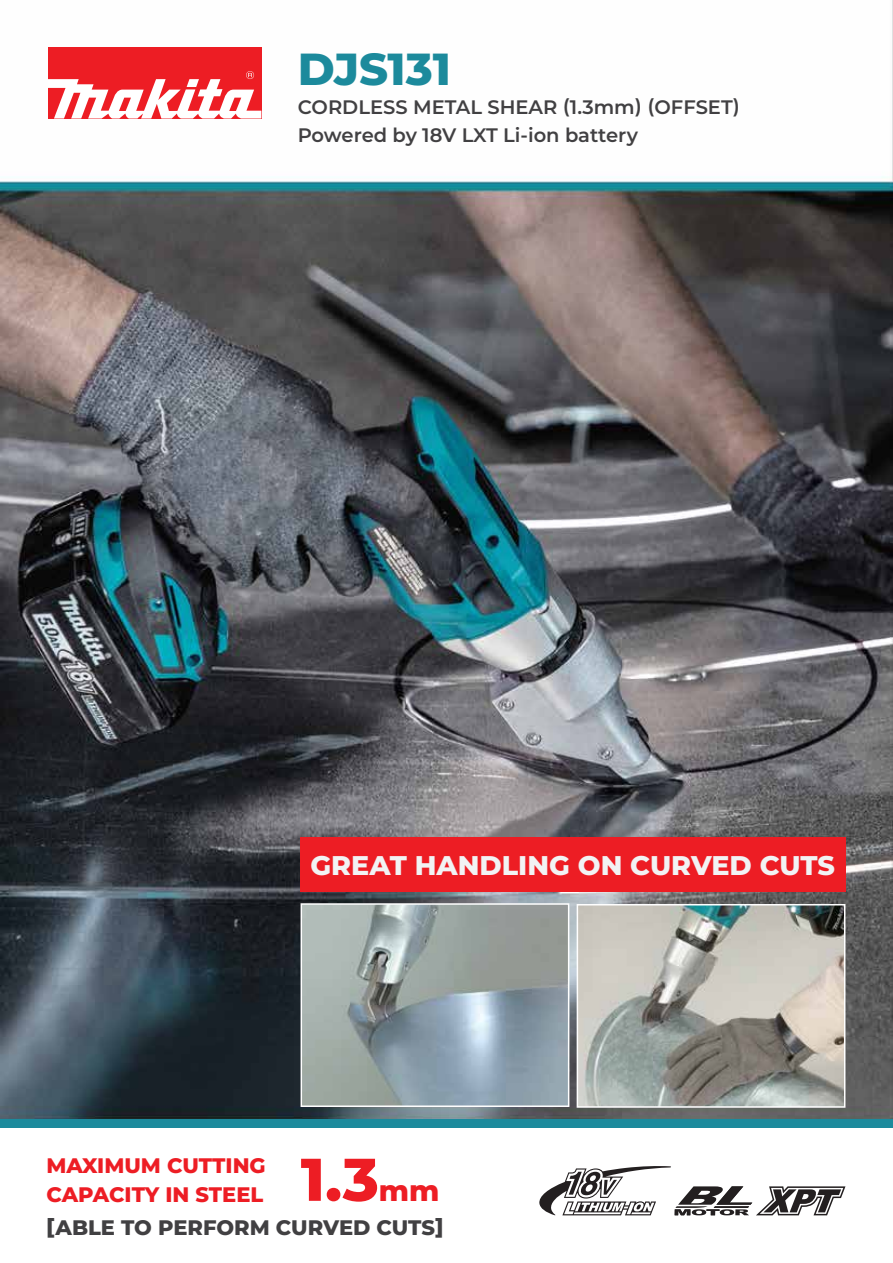
<style>
.page{position:relative;width:893px;height:1263px;background:#fff}
.page>*{position:absolute;margin:0;border:0;box-sizing:border-box;transform-origin:0 0}
.t1{font:800 60.15px "Montserrat";color:#ed1d24}
.t2{font:800 44.85px "Montserrat";color:#1c8a9c}
.t3{font:800 27px "Montserrat";color:#f2f3f4}
.t4{font:800 21px/28.5px "Montserrat";color:#ed1d24}
.t5{font:800 21px "Montserrat";color:#414042}
.t6{font:600 19.5px/28.5px "Montserrat";color:#414042}
.s1{font-size:28.95px}
</style>
<div class="page">
<img style="left:0;top:0;width:893px;height:1119px">
<div style="left:48px;top:47px;width:213px;height:72px;background:#ed1d24"></div>
<svg style="left:48px;top:71px;width:213px;height:48px"></svg>
<div style="left:0;top:1119px;width:893px;height:9px;background:#1c8a9c"></div>
<svg style="left:539px;top:1166px;width:306px;height:49px"></svg>
<div style="left:300px;top:838px;width:545px;height:54px;background:#ed1d24"></div>
<img style="left:304px;top:906px;width:262px;height:198px">
<div style="left:301px;top:903px;width:268px;height:204px;border:2px solid #fff"></div>
<img style="left:580px;top:907px;width:262px;height:198px">
<div style="left:577px;top:904px;width:268px;height:204px;border:2px solid #fff"></div>
<h2 class="t2" style="left:298px;top:36px;width:155px">DJS131</h2>
<p class="t6" style="left:298px;top:92px;width:444px">CORDLESS METAL SHEAR (1.3mm) (OFFSET)<br>Powered by 18V LXT Li-ion battery</p>
<h3 class="t3" style="left:311px;top:845px;width:526px">GREAT HANDLING ON CURVED CUTS</h3>
<p class="t4" style="left:47px;top:1150px;width:221px">MAXIMUM CUTTING<br>CAPACITY IN STEEL</p>
<h1 class="t1" style="left:301px;top:1135px;width:140px">1.3<span class="s1">mm</span></h1>
<p class="t5" style="left:46px;top:1212px;width:399px">[ABLE TO PERFORM CURVED CUTS]</p>
</div>
